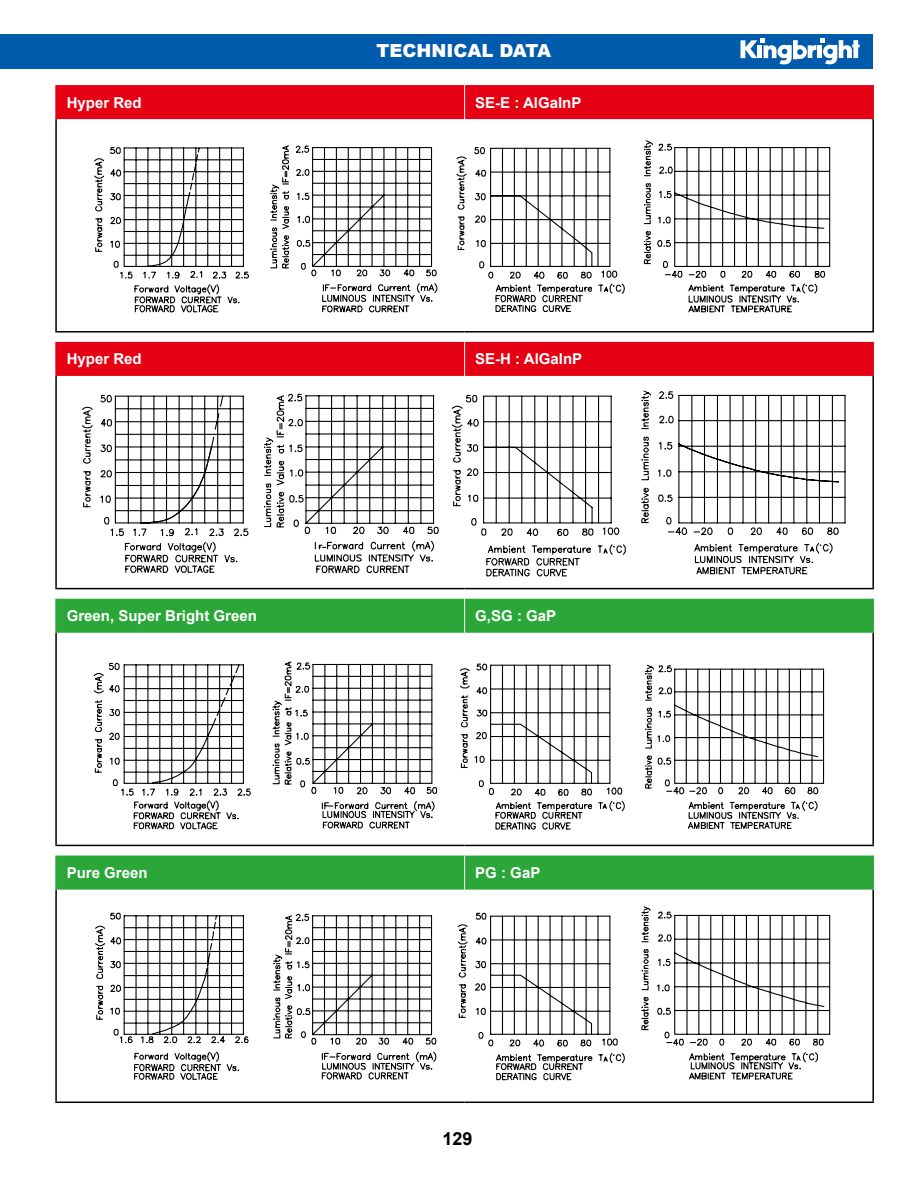
<style>
.page{position:relative;width:915px;height:1191px;background:#fff}
.page>*{position:absolute;margin:0;border:0;box-sizing:border-box;transform-origin:0 0}
.t1{font:900 18px "Arial";color:#fff}
.t2{font:700 18px "Arial";color:#000}
.t3{font:700 15px "Arial";color:#fff}
</style>
<div class="page">
<div style="left:0;top:34px;width:871px;height:34px;background:#005bac"></div>
<svg style="left:740px;top:38px;width:119px;height:26px"></svg>
<div style="left:57px;top:85px;width:815px;height:34px;background:#e60013"></div>
<hr style="left:872px;top:119px;width:1px;height:212px;background:#000">
<hr style="left:464px;top:85px;width:1px;height:34px;background:#fff">
<hr style="left:55px;top:119px;width:2px;height:212px;background:#000">
<hr style="left:55px;top:331px;width:409px;height:1px;background:#000">
<hr style="left:464px;top:331px;width:409px;height:1px;background:#000">
<hr style="left:55px;top:85px;width:2px;height:34px;background:#e60013">
<hr style="left:872px;top:85px;width:1px;height:34px;background:#e60013">
<svg style="left:94px;top:158px;width:11px;height:94px"></svg>
<svg style="left:110px;top:140px;width:542px;height:173px"></svg>
<svg style="left:472px;top:294px;width:327px;height:19px"></svg>
<svg style="left:123px;top:143px;width:707px;height:151px"></svg>
<div style="left:57px;top:342px;width:815px;height:34px;background:#e60013"></div>
<hr style="left:872px;top:376px;width:1px;height:212px;background:#000">
<hr style="left:464px;top:342px;width:1px;height:34px;background:#fff">
<hr style="left:55px;top:376px;width:2px;height:212px;background:#000">
<hr style="left:55px;top:588px;width:409px;height:1px;background:#000">
<hr style="left:464px;top:588px;width:409px;height:1px;background:#000">
<hr style="left:55px;top:342px;width:2px;height:34px;background:#e60013">
<hr style="left:872px;top:342px;width:1px;height:34px;background:#e60013">
<svg style="left:82px;top:406px;width:11px;height:102px"></svg>
<svg style="left:100px;top:393px;width:333px;height:181px"></svg>
<svg style="left:486px;top:390px;width:327px;height:187px"></svg>
<svg style="left:114px;top:394px;width:731px;height:160px"></svg>
<div style="left:57px;top:599px;width:815px;height:34px;background:#2ba739"></div>
<hr style="left:872px;top:633px;width:1px;height:211px;background:#000">
<hr style="left:464px;top:599px;width:1px;height:34px;background:#fff">
<hr style="left:55px;top:633px;width:2px;height:211px;background:#000">
<hr style="left:55px;top:844px;width:409px;height:2px;background:#000">
<hr style="left:464px;top:844px;width:409px;height:2px;background:#000">
<hr style="left:55px;top:599px;width:2px;height:34px;background:#2ba739">
<hr style="left:872px;top:599px;width:1px;height:34px;background:#2ba739">
<svg style="left:93px;top:661px;width:199px;height:112px"></svg>
<svg style="left:107px;top:662px;width:464px;height:168px"></svg>
<svg style="left:120px;top:663px;width:503px;height:158px"></svg>
<svg style="left:688px;top:812px;width:111px;height:17px"></svg>
<svg style="left:123px;top:663px;width:701px;height:148px"></svg>
<div style="left:57px;top:855px;width:815px;height:34px;background:#2ba739"></div>
<hr style="left:872px;top:889px;width:1px;height:212px;background:#000">
<hr style="left:464px;top:855px;width:1px;height:34px;background:#fff">
<hr style="left:55px;top:889px;width:2px;height:212px;background:#000">
<hr style="left:55px;top:1101px;width:409px;height:2px;background:#000">
<hr style="left:464px;top:1101px;width:409px;height:2px;background:#000">
<hr style="left:55px;top:855px;width:2px;height:34px;background:#2ba739">
<hr style="left:872px;top:855px;width:1px;height:34px;background:#2ba739">
<svg style="left:95px;top:925px;width:11px;height:95px"></svg>
<svg style="left:110px;top:906px;width:540px;height:174px"></svg>
<svg style="left:472px;top:911px;width:329px;height:170px"></svg>
<svg style="left:123px;top:914px;width:707px;height:149px"></svg>
<p class="t1" style="left:376px;top:38px;width:176px">TECHNICAL DATA</p>
<p class="t3" style="left:67px;top:92px;width:77px">Hyper Red</p>
<p class="t3" style="left:475px;top:92px;width:108px">SE-E : AlGaInP</p>
<p class="t3" style="left:67px;top:349px;width:77px">Hyper Red</p>
<p class="t3" style="left:475px;top:349px;width:108px">SE-H : AlGaInP</p>
<p class="t3" style="left:67px;top:606px;width:192px">Green, Super Bright Green</p>
<p class="t3" style="left:475px;top:606px;width:82px">G,SG : GaP</p>
<p class="t3" style="left:67px;top:863px;width:82px">Pure Green</p>
<p class="t3" style="left:475px;top:863px;width:67px">PG : GaP</p>
<p class="t2" style="left:442px;top:1126px;width:32px">129</p>
</div>
